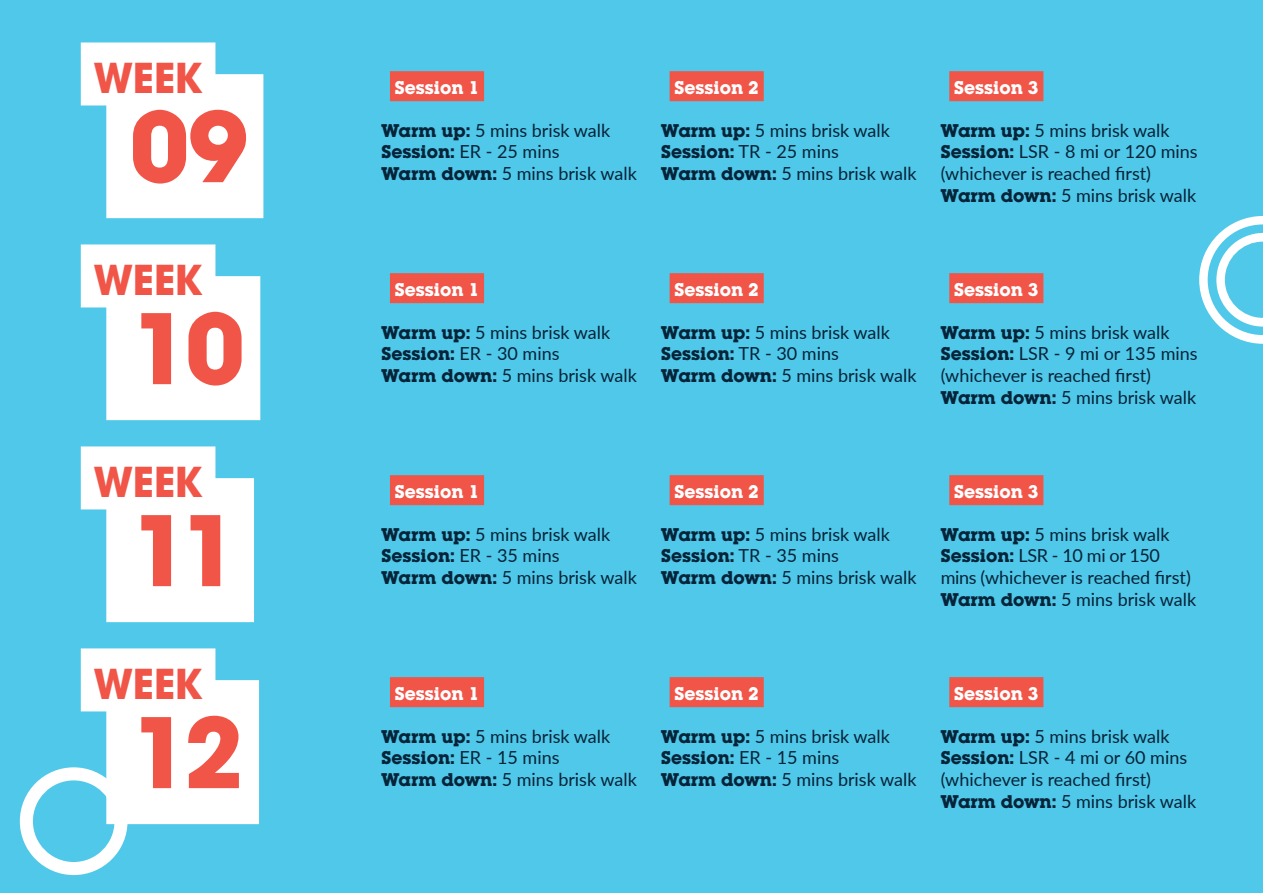
<style>
.page{position:relative;width:1263px;height:893px;background:#50c8e9}
.page>*{position:absolute;margin:0;border:0;box-sizing:border-box;transform-origin:0 0}
.t1{font:700 106.5px "Avant Garde Md ITC";letter-spacing:-.035em;color:#f05548}
.t2{font:700 45px "Avant Garde Md ITC";color:#f05548}
.t3{font:18px/21.6px "Lato";color:#052439}
.t4{font:700 18px "Lubalin Graph Std";color:#fff}
.s1{font-family:"Lubalin Graph Std";font-weight:700}
</style>
<div class="page">
<svg style="left:20px;top:767px;width:108px;height:108px"></svg>
<div style="left:106px;top:74px;width:157px;height:144px;background:#fff"></div>
<div style="left:106px;top:276px;width:154px;height:144px;background:#fff"></div>
<div style="left:106px;top:478px;width:148px;height:144px;background:#fff"></div>
<div style="left:106px;top:680px;width:153px;height:144px;background:#fff"></div>
<div style="left:81px;top:42px;width:134px;height:63px;background:#fff"></div>
<div style="left:81px;top:244px;width:134px;height:63px;background:#fff"></div>
<div style="left:81px;top:446px;width:134px;height:63px;background:#fff"></div>
<div style="left:81px;top:648px;width:134px;height:63px;background:#fff"></div>
<div style="left:390px;top:71px;width:94px;height:30px;background:#f05548"></div>
<div style="left:390px;top:273px;width:94px;height:30px;background:#f05548"></div>
<div style="left:390px;top:475px;width:94px;height:30px;background:#f05548"></div>
<div style="left:390px;top:677px;width:94px;height:30px;background:#f05548"></div>
<div style="left:670px;top:71px;width:94px;height:30px;background:#f05548"></div>
<div style="left:670px;top:273px;width:94px;height:30px;background:#f05548"></div>
<div style="left:670px;top:475px;width:94px;height:30px;background:#f05548"></div>
<div style="left:670px;top:677px;width:94px;height:30px;background:#f05548"></div>
<div style="left:949px;top:71px;width:94px;height:30px;background:#f05548"></div>
<div style="left:949px;top:273px;width:94px;height:30px;background:#f05548"></div>
<div style="left:949px;top:475px;width:94px;height:30px;background:#f05548"></div>
<div style="left:949px;top:677px;width:94px;height:30px;background:#f05548"></div>
<svg style="left:1199px;top:216px;width:64px;height:128px"></svg>
<p class="t2" style="left:94px;top:51px;width:110px">WEEK</p>
<p class="t1" style="left:130px;top:82px;width:119px">09</p>
<p class="t2" style="left:94px;top:253px;width:110px">WEEK</p>
<p class="t1" style="left:130px;top:284px;width:116px">10</p>
<p class="t2" style="left:94px;top:455px;width:110px">WEEK</p>
<p class="t1" style="left:130px;top:486px;width:109px">11</p>
<p class="t2" style="left:94px;top:657px;width:110px">WEEK</p>
<p class="t1" style="left:130px;top:688px;width:114px">12</p>
<p class="t4" style="left:395px;top:76px;width:86px">Session 1</p>
<p class="t3" style="left:381px;top:119px;width:230px"><span class="s1">Warm up:</span> 5 mins brisk walk</p>
<p class="t3" style="left:381px;top:140px;width:180px"><span class="s1">Session:</span> ER - 25 mins</p>
<p class="t3" style="left:381px;top:162px;width:257px"><span class="s1">Warm down:</span> 5 mins brisk walk</p>
<p class="t4" style="left:674px;top:76px;width:86px">Session 2</p>
<p class="t3" style="left:661px;top:119px;width:230px"><span class="s1">Warm up:</span> 5 mins brisk walk</p>
<p class="t3" style="left:661px;top:140px;width:179px"><span class="s1">Session:</span> TR - 25 mins</p>
<p class="t3" style="left:661px;top:162px;width:257px"><span class="s1">Warm down:</span> 5 mins brisk walk</p>
<p class="t4" style="left:954px;top:76px;width:86px">Session 3</p>
<p class="t3" style="left:941px;top:119px;width:230px"><span class="s1">Warm up:</span> 5 mins brisk walk</p>
<p class="t3" style="left:941px;top:140px;width:258px"><span class="s1">Session:</span> LSR - 8 mi or 120 mins (whichever is reached first)</p>
<p class="t3" style="left:941px;top:184px;width:257px"><span class="s1">Warm down:</span> 5 mins brisk walk</p>
<p class="t4" style="left:395px;top:278px;width:86px">Session 1</p>
<p class="t3" style="left:381px;top:321px;width:230px"><span class="s1">Warm up:</span> 5 mins brisk walk</p>
<p class="t3" style="left:381px;top:342px;width:180px"><span class="s1">Session:</span> ER - 30 mins</p>
<p class="t3" style="left:381px;top:364px;width:257px"><span class="s1">Warm down:</span> 5 mins brisk walk</p>
<p class="t4" style="left:674px;top:278px;width:86px">Session 2</p>
<p class="t3" style="left:661px;top:321px;width:230px"><span class="s1">Warm up:</span> 5 mins brisk walk</p>
<p class="t3" style="left:661px;top:342px;width:179px"><span class="s1">Session:</span> TR - 30 mins</p>
<p class="t3" style="left:661px;top:364px;width:257px"><span class="s1">Warm down:</span> 5 mins brisk walk</p>
<p class="t4" style="left:954px;top:278px;width:86px">Session 3</p>
<p class="t3" style="left:941px;top:321px;width:230px"><span class="s1">Warm up:</span> 5 mins brisk walk</p>
<p class="t3" style="left:941px;top:342px;width:258px"><span class="s1">Session:</span> LSR - 9 mi or 135 mins (whichever is reached first)</p>
<p class="t3" style="left:941px;top:386px;width:257px"><span class="s1">Warm down:</span> 5 mins brisk walk</p>
<p class="t4" style="left:395px;top:480px;width:86px">Session 1</p>
<p class="t3" style="left:381px;top:523px;width:230px"><span class="s1">Warm up:</span> 5 mins brisk walk</p>
<p class="t3" style="left:381px;top:544px;width:180px"><span class="s1">Session:</span> ER - 35 mins</p>
<p class="t3" style="left:381px;top:566px;width:257px"><span class="s1">Warm down:</span> 5 mins brisk walk</p>
<p class="t4" style="left:674px;top:480px;width:86px">Session 2</p>
<p class="t3" style="left:661px;top:523px;width:230px"><span class="s1">Warm up:</span> 5 mins brisk walk</p>
<p class="t3" style="left:661px;top:544px;width:179px"><span class="s1">Session:</span> TR - 35 mins</p>
<p class="t3" style="left:661px;top:566px;width:257px"><span class="s1">Warm down:</span> 5 mins brisk walk</p>
<p class="t4" style="left:954px;top:480px;width:86px">Session 3</p>
<p class="t3" style="left:941px;top:523px;width:230px"><span class="s1">Warm up:</span> 5 mins brisk walk</p>
<p class="t3" style="left:941px;top:544px;width:252px"><span class="s1">Session:</span> LSR - 10 mi or 150 mins (whichever is reached first)</p>
<p class="t3" style="left:941px;top:588px;width:257px"><span class="s1">Warm down:</span> 5 mins brisk walk</p>
<p class="t4" style="left:395px;top:681px;width:86px">Session 1</p>
<p class="t3" style="left:381px;top:725px;width:230px"><span class="s1">Warm up:</span> 5 mins brisk walk</p>
<p class="t3" style="left:381px;top:746px;width:180px"><span class="s1">Session:</span> ER - 15 mins</p>
<p class="t3" style="left:381px;top:768px;width:257px"><span class="s1">Warm down:</span> 5 mins brisk walk</p>
<p class="t4" style="left:674px;top:681px;width:86px">Session 2</p>
<p class="t3" style="left:661px;top:725px;width:230px"><span class="s1">Warm up:</span> 5 mins brisk walk</p>
<p class="t3" style="left:661px;top:746px;width:180px"><span class="s1">Session:</span> ER - 15 mins</p>
<p class="t3" style="left:661px;top:768px;width:257px"><span class="s1">Warm down:</span> 5 mins brisk walk</p>
<p class="t4" style="left:954px;top:681px;width:86px">Session 3</p>
<p class="t3" style="left:941px;top:725px;width:230px"><span class="s1">Warm up:</span> 5 mins brisk walk</p>
<p class="t3" style="left:941px;top:746px;width:248px"><span class="s1">Session:</span> LSR - 4 mi or 60 mins (whichever is reached first)</p>
<p class="t3" style="left:941px;top:789px;width:257px"><span class="s1">Warm down:</span> 5 mins brisk walk</p>
</div>
